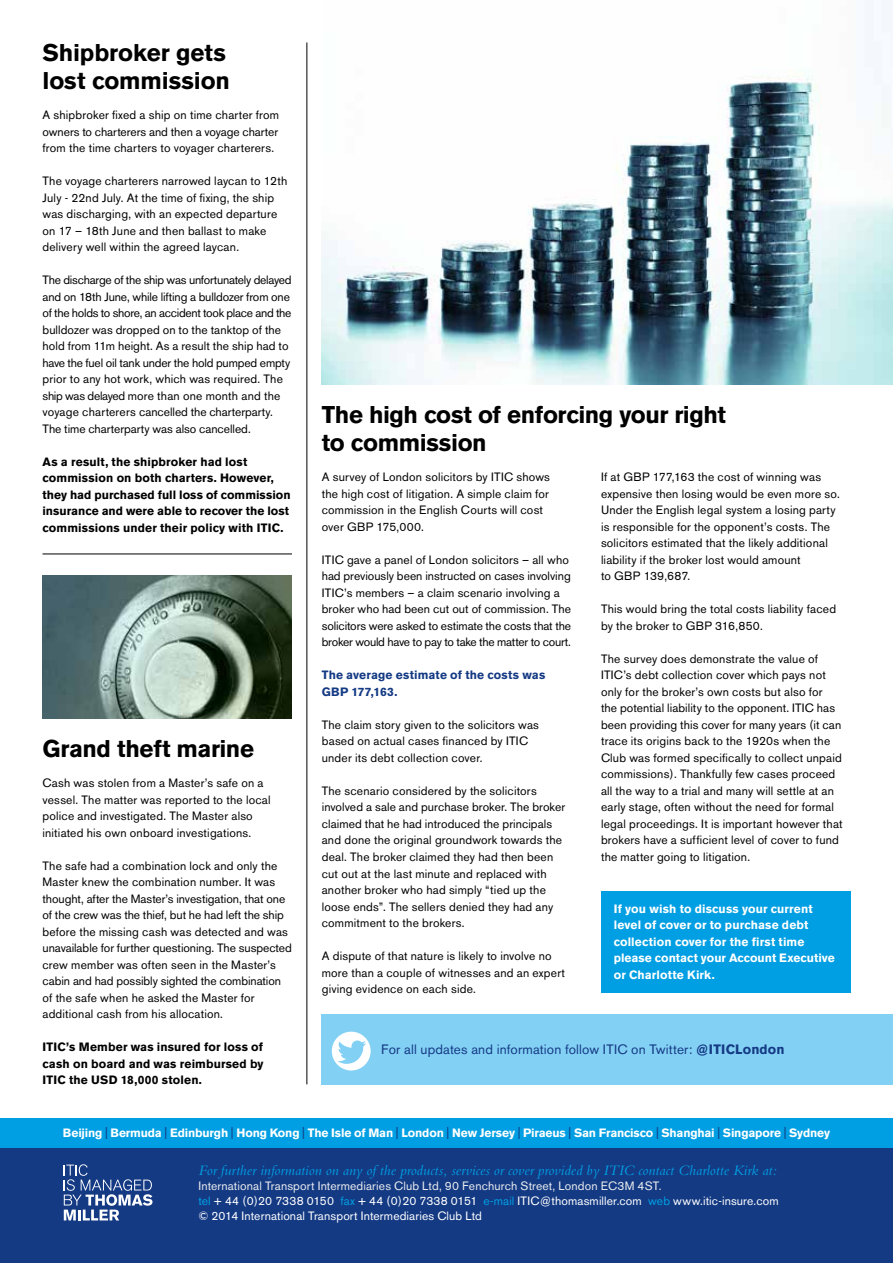
<style>
.page{position:relative;width:893px;height:1263px;background:#fff}
.page>*{position:absolute;margin:0;border:0;box-sizing:border-box;transform-origin:0 0}
.t1{font:700 24px/28.5px "Akzidenz Grotesk BE";letter-spacing:-.015em;color:#000}
.t2{font:italic 15px "Bembo";letter-spacing:.005em;color:#009fe3}
.t3{font:13.5px "Akzidenz Grotesk BE";letter-spacing:.01em;color:#143a84}
.t4{font:12px/16.5px "Akzidenz Grotesk BE";letter-spacing:.015em;color:#000}
.t5{font:12px/16.5px "Akzidenz Grotesk BE";letter-spacing:-.005em;color:#000}
.t6{font:700 12px/16.5px "Akzidenz Grotesk BE";letter-spacing:.01em;color:#000;text-align:justify}
.t7{font:700 12px/16.5px "Akzidenz Grotesk BE";color:#fff}
.t8{font:12px/15px "Akzidenz Grotesk BE";letter-spacing:.01em;color:#fff}
.t9{font:700 12px/16.5px "Akzidenz Grotesk BE";letter-spacing:.015em;color:#143a84}
.s1{font-weight:700}
.s2{font-weight:400;color:#143a84}
.s3{color:#eaecee}
.s4{color:#009fe3}
</style>
<div class="page">
<div style="left:0;top:1118px;width:893px;height:145px;background:#143a84"></div>
<svg style="left:64px;top:1164px;width:89px;height:56px"></svg>
<div style="left:0;top:1118px;width:893px;height:30px;background:#009fe3"></div>
<div style="left:322px;top:1014px;width:571px;height:70px;background:#83d0f5"></div>
<div style="left:332px;top:1032px;width:39px;height:38px;background:#fff;border-radius:50%"></div>
<svg style="left:338px;top:1040px;width:28px;height:24px"></svg>
<hr style="left:43px;top:554px;width:249px;height:1px;background:#000">
<img style="left:322px;top:0;width:571px;height:384px">
<hr style="left:306px;top:43px;width:1px;height:1041px;background:#000">
<div style="left:601px;top:891px;width:249px;height:101px;background:#009fe3"></div>
<img style="left:43px;top:576px;width:249px;height:142px">
<h1 class="t1" style="left:43px;top:38px;width:189px">Shipbroker gets lost commission</h1>
<p class="t4" style="left:43px;top:107px;width:238px;text-align:justify">A shipbroker fixed a ship on time charter from owners to charterers and then a voyage charter from the time charters to voyager charterers.</p>
<p class="t4" style="left:43px;top:173px;width:246px">The voyage charterers narrowed laycan to 12th July - 22nd July. At the time of fixing, the ship was discharging, with an expected departure on 17 – 18th June and then ballast to make delivery well within the agreed laycan.</p>
<p class="t5" style="left:43px;top:272px;width:251px">The discharge of the ship was unfortunately delayed and on 18th June, while lifting a bulldozer from one of the holds to shore, an accident took place and the bulldozer was dropped on to the tanktop of the hold from 11m height. As a result the ship had to have the fuel oil tank under the hold pumped empty prior to any hot work, which was required. The ship was delayed more than one month and the voyage charterers cancelled the charterparty.<br>The time charterparty was also cancelled.</p>
<p class="t6" style="left:43px;top:453px;width:250px;text-align:left">As a result, the shipbroker had lost commission on both charters. However, they had purchased full loss of commission insurance and were able to recover the lost commissions under their policy with ITIC.</p>
<h1 class="t1" style="left:43px;top:735px;width:213px">Grand theft marine</h1>
<p class="t4" style="left:43px;top:775px;width:230px">Cash was stolen from a Master’s safe on a vessel. The matter was reported to the local police and investigated. The Master also initiated his own onboard investigations.</p>
<p class="t4" style="left:43px;top:857px;width:251px">The safe had a combination lock and only the Master knew the combination number. It was thought, after the Master’s investigation, that one of the crew was the thief, but he had left the ship before the missing cash was detected and was unavailable for further questioning. The suspected crew member was often seen in the Master’s cabin and had possibly sighted the combination of the safe when he asked the Master for additional cash from his allocation.</p>
<p class="t6" style="left:43px;top:1039px;width:223px">ITIC’s Member was insured for loss of cash on board and was reimbursed by ITIC the USD 18,000 stolen.</p>
<h1 class="t1" style="left:322px;top:400px;width:406px">The high cost of enforcing your right to commission</h1>
<p class="t4" style="left:322px;top:469px;width:230px">A survey of London solicitors by ITIC shows the high cost of litigation. A simple claim for commission in the English Courts will cost over GBP 175,000.</p>
<p class="t4" style="left:322px;top:551px;width:251px">ITIC gave a panel of London solicitors – all who had previously been instructed on cases involving ITIC’s members – a claim scenario involving a broker who had been cut out of commission. The solicitors were asked to estimate the costs that the broker would have to pay to take the matter to court.</p>
<p class="t9" style="left:322px;top:667px;width:225px">The average estimate of the costs was<br>GBP 177,163.</p>
<p class="t4" style="left:322px;top:716px;width:219px">The claim story given to the solicitors was based on actual cases financed by ITIC under its debt collection cover.</p>
<p class="t4" style="left:322px;top:782px;width:245px">The scenario considered by the solicitors involved a sale and purchase broker. The broker claimed that he had introduced the principals and done the original groundwork towards the deal. The broker claimed they had then been cut out at the last minute and replaced with another broker who had simply “tied up the loose ends”. The sellers denied they had any commitment to the brokers.</p>
<p class="t4" style="left:322px;top:947px;width:245px">A dispute of that nature is likely to involve no more than a couple of witnesses and an expert giving evidence on each side.</p>
<p class="t4" style="left:601px;top:469px;width:240px">If at GBP 177,163 the cost of winning was expensive then losing would be even more so.<br>Under the English legal system a losing party is responsible for the opponent’s costs. The solicitors estimated that the likely additional liability if the broker lost would amount<br>to GBP 139,687.</p>
<p class="t4" style="left:601px;top:601px;width:237px">This would bring the total costs liability faced by the broker to GBP 316,850.</p>
<p class="t4" style="left:601px;top:650px;width:243px">The survey does demonstrate the value of ITIC’s debt collection cover which pays not only for the broker’s own costs but also for<br>the potential liability to the opponent. ITIC has been providing this cover for many years (it can trace its origins back to the 1920s when the Club was formed specifically to collect unpaid commissions). Thankfully few cases proceed all the way to a trial and many will settle at an early stage, often without the need for formal legal proceedings. It is important however that brokers have a sufficient level of cover to fund the matter going to litigation.</p>
<p class="t7" style="left:614px;top:900px;width:223px">If you wish to discuss your current level of cover or to purchase debt collection cover for the first time please contact your Account Executive or Charlotte Kirk.</p>
<p class="t3" style="left:381px;top:1041px;width:405px">For all updates and information follow ITIC on Twitter: <span class="s1">@ITICLondon</span></p>
<p class="t7" style="left:63px;top:1125px;width:768px">Beijing <span class="s2">|</span> Bermuda <span class="s2">|</span> Edinburgh <span class="s2">|</span> Hong Kong <span class="s2">|</span> The Isle of Man <span class="s2">|</span> London <span class="s2">|</span> New Jersey <span class="s2">|</span> Piraeus <span class="s2">|</span> San Francisco <span class="s2">|</span> Shanghai <span class="s2">|</span> Singapore <span class="s2">|</span> Sydney</p>
<p class="t2" style="left:198px;top:1162px;width:580px">For further information on any of the products, services or cover provided by ITIC contact Charlotte Kirk at:</p>
<p class="t8" style="left:198px;top:1179px;width:582px"><span class="s3">International Transport Intermediaries Club Ltd, 90 Fenchurch Street, London EC3M 4ST.<br></span><span class="s4">tel</span> + 44 (0)20 7338 0150 <span class="s4">fax</span> + 44 (0)20 7338 0151 <span class="s4">e-mail</span> ITIC@thomasmiller.com <span class="s4">web</span> www.itic-insure.com © 2014 International Transport Intermediaries Club Ltd</p>
</div>
